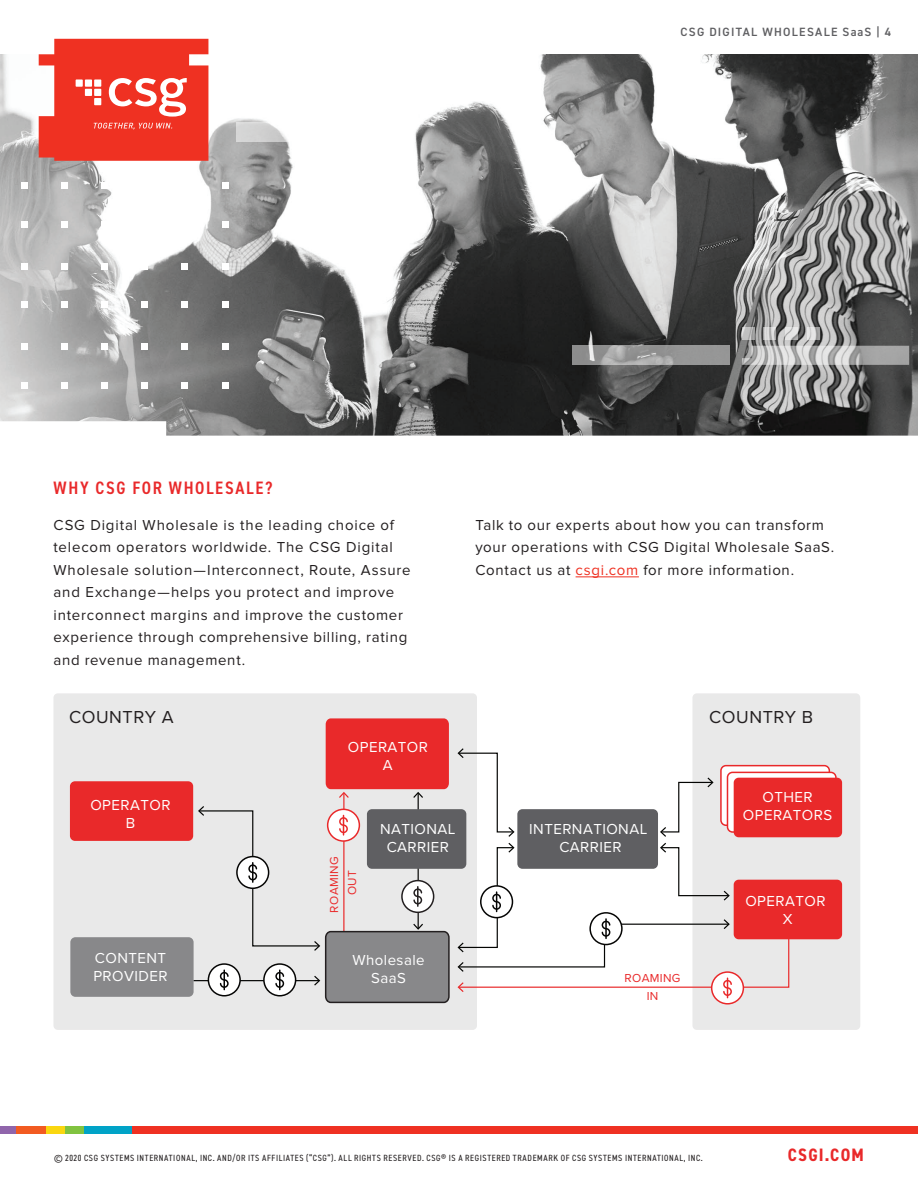
<style>
.page{position:relative;width:918px;height:1188px;background:#fff}
.page>*{position:absolute;margin:0;border:0;box-sizing:border-box;transform-origin:0 0}
.t1{font:600 condensed 18px "DIN2014";letter-spacing:.095em;color:#e9292a}
.t2{font:18px "Proxima Nova";letter-spacing:.03em;color:#231f20}
.t3{font:700 condensed 18px "DIN2014";letter-spacing:.07em;color:#e9292a}
.t4{font:15px/22.5px "Proxima Nova";letter-spacing:.05em;color:#231f20}
.t5{font:15px/18px "Proxima Nova";letter-spacing:.03em;color:#fff;text-align:center}
.t6{font:600 12px "DIN2014";letter-spacing:.11em;color:#5f5f62}
.t7{font:12px/18px "Proxima Nova";letter-spacing:.025em;color:#e9292a;text-align:center}
.t8{font:condensed 9px "DIN2014";letter-spacing:.07em;color:#231f20}
.s1{color:#ef3122}
</style>
<div class="page">
<hr style="left:576px;top:577px;width:63px;height:1px;background:#ef3122">
<img style="left:0;top:54px;width:918px;height:382px">
<svg style="left:21px;top:182px;width:6px;height:6px"></svg>
<div style="left:61px;top:182px;width:7px;height:6px;background:#fff"></div>
<div style="left:101px;top:182px;width:7px;height:6px;background:#fff"></div>
<div style="left:141px;top:182px;width:7px;height:6px;background:#fff"></div>
<svg style="left:182px;top:182px;width:6px;height:6px"></svg>
<svg style="left:222px;top:182px;width:6px;height:6px"></svg>
<svg style="left:21px;top:221px;width:6px;height:6px"></svg>
<div style="left:61px;top:221px;width:7px;height:6px;background:#fff"></div>
<div style="left:101px;top:221px;width:7px;height:6px;background:#fff"></div>
<div style="left:141px;top:221px;width:7px;height:6px;background:#fff"></div>
<svg style="left:182px;top:221px;width:6px;height:6px"></svg>
<svg style="left:222px;top:221px;width:6px;height:6px"></svg>
<div style="left:21px;top:263px;width:6px;height:7px;background:#fff"></div>
<div style="left:61px;top:263px;width:7px;height:7px;background:#fff"></div>
<div style="left:101px;top:263px;width:7px;height:7px;background:#fff"></div>
<div style="left:141px;top:263px;width:7px;height:7px;background:#fff"></div>
<div style="left:182px;top:263px;width:6px;height:7px;background:#fff"></div>
<div style="left:222px;top:263px;width:6px;height:7px;background:#fff"></div>
<div style="left:21px;top:301px;width:6px;height:7px;background:#fff"></div>
<div style="left:61px;top:301px;width:7px;height:7px;background:#fff"></div>
<div style="left:101px;top:301px;width:7px;height:7px;background:#fff"></div>
<div style="left:141px;top:301px;width:7px;height:7px;background:#fff"></div>
<div style="left:182px;top:301px;width:6px;height:7px;background:#fff"></div>
<div style="left:222px;top:301px;width:6px;height:7px;background:#fff"></div>
<div style="left:21px;top:343px;width:6px;height:7px;background:#fff"></div>
<div style="left:61px;top:343px;width:7px;height:7px;background:#fff"></div>
<div style="left:101px;top:343px;width:7px;height:7px;background:#fff"></div>
<div style="left:141px;top:343px;width:7px;height:7px;background:#fff"></div>
<div style="left:182px;top:343px;width:6px;height:7px;background:#fff"></div>
<div style="left:222px;top:343px;width:6px;height:7px;background:#fff"></div>
<div style="left:21px;top:382px;width:6px;height:7px;background:#fff"></div>
<div style="left:61px;top:382px;width:7px;height:7px;background:#fff"></div>
<div style="left:101px;top:382px;width:7px;height:7px;background:#fff"></div>
<div style="left:141px;top:382px;width:7px;height:7px;background:#fff"></div>
<div style="left:182px;top:382px;width:6px;height:7px;background:#fff"></div>
<div style="left:222px;top:382px;width:6px;height:7px;background:#fff"></div>
<svg style="left:236px;top:122px;width:180px;height:20px"></svg>
<svg style="left:572px;top:346px;width:157px;height:19px;background:#9b9c9c"></svg>
<svg style="left:742px;top:346px;width:167px;height:19px;background:#b8b8b8"></svg>
<svg style="left:742px;top:328px;width:12px;height:12px"></svg>
<svg style="left:764px;top:328px;width:12px;height:12px"></svg>
<svg style="left:785px;top:328px;width:13px;height:12px"></svg>
<svg style="left:807px;top:328px;width:12px;height:12px"></svg>
<div style="left:692px;top:693px;width:168px;height:337px;background:#e9e9e9;border-radius:4px"></div>
<div style="left:721px;top:766px;width:108px;height:59px;background:linear-gradient(to right,#fffbfb,#fff);border-radius:5px"></div>
<div style="left:720px;top:765px;width:110px;height:61px;border:2px solid #e9292a;border-radius:5px"></div>
<div style="left:53px;top:693px;width:424px;height:337px;background:#e9e9e9;border-radius:4px"></div>
<div style="left:70px;top:781px;width:123px;height:60px;background:#e9292a;border-radius:5px"></div>
<hr style="left:194px;top:980px;width:125px;height:1px;background:#040503">
<hr style="left:343px;top:793px;width:1px;height:139px;background:#e9292a">
<hr style="left:418px;top:793px;width:1px;height:136px;background:#040503">
<div style="left:367px;top:809px;width:99px;height:60px;background:#5f5f62;border-radius:5px"></div>
<svg style="left:727px;top:772px;width:109px;height:60px"></svg>
<div style="left:727px;top:772px;width:110px;height:61px;border:2px solid #e9292a;border-radius:5px"></div>
<div style="left:734px;top:880px;width:108px;height:59px;background:#e9292a;border-radius:5px"></div>
<svg style="left:712px;top:972px;width:31px;height:32px"></svg>
<div style="left:711px;top:971px;width:33px;height:34px;border:2px solid #e9292a;border-radius:50%"></div>
<svg style="left:458px;top:748px;width:57px;height:89px"></svg>
<svg style="left:660px;top:778px;width:54px;height:59px"></svg>
<svg style="left:326px;top:718px;width:123px;height:80px;background:#e83e3f"></svg>
<div style="left:517px;top:809px;width:141px;height:60px;background:#5f5f62;border-radius:5px"></div>
<svg style="left:458px;top:843px;width:332px;height:155px"></svg>
<div style="left:734px;top:778px;width:108px;height:59px;background:#e9292a;border-radius:5px"></div>
<div style="left:70px;top:937px;width:124px;height:60px;background:#88888a;border-radius:5px"></div>
<svg style="left:198px;top:806px;width:252px;height:198px"></svg>
<div style="left:0;top:1127px;width:918px;height:7px;background:#ef3122"></div>
<div style="left:83px;top:1127px;width:49px;height:7px;background:#00a3c7"></div>
<div style="left:65px;top:1127px;width:18px;height:7px;background:#81c340"></div>
<div style="left:46px;top:1127px;width:19px;height:7px;background:#fad70f"></div>
<div style="left:15px;top:1127px;width:31px;height:7px;background:#f25b21"></div>
<div style="left:0;top:1127px;width:15px;height:7px;background:#9065ab"></div>
<svg style="left:39px;top:39px;width:169px;height:122px;background:#f04d40"></svg>
<p class="t6" style="left:680px;top:24px;width:212px">CSG DIGITAL WHOLESALE SaaS | 4</p>
<p class="t1" style="left:54px;top:476px;width:221px">WHY CSG FOR WHOLESALE?</p>
<p class="t4" style="left:53px;top:514px;width:359px">CSG Digital Wholesale is the leading choice of telecom operators worldwide. The CSG Digital Wholesale solution—Interconnect, Route, Assure and Exchange—helps you protect and improve interconnect margins and improve the customer experience through comprehensive billing, rating and revenue management.</p>
<p class="t4" style="left:475px;top:514px;width:360px">Talk to our experts about how you can transform your operations with CSG Digital Wholesale SaaS.<br>Contact us at <span class="s1">csgi.com</span> for more information.</p>
<p class="t2" style="left:69px;top:703px;width:106px">COUNTRY A</p>
<p class="t2" style="left:709px;top:703px;width:106px">COUNTRY B</p>
<p class="t5" style="left:90px;top:795px;width:82px">OPERATOR<br>B</p>
<p class="t5" style="left:348px;top:737px;width:82px">OPERATOR<br>A</p>
<p class="t7" style="left:325px;top:913px;width:57px;rotate:-90deg">ROAMING<br>OUT</p>
<p class="t5" style="left:380px;top:819px;width:77px">NATIONAL<br>CARRIER</p>
<p class="t5" style="left:93px;top:948px;width:76px;text-align:left">CONTENT<br>PROVIDER</p>
<p class="t5" style="left:352px;top:951px;width:74px">Wholesale<br>SaaS</p>
<p class="t5" style="left:529px;top:819px;width:120px">INTERNATIONAL<br>CARRIER</p>
<p class="t7" style="left:625px;top:968px;width:57px">ROAMING<br>IN</p>
<p class="t5" style="left:743px;top:788px;width:91px">OTHER<br>OPERATORS</p>
<p class="t5" style="left:745px;top:891px;width:82px">OPERATOR<br>X</p>
<p class="t8" style="left:54px;top:1152px;width:650px">© 2020 CSG SYSTEMS INTERNATIONAL, INC. AND/OR ITS AFFILIATES (“CSG”). ALL RIGHTS RESERVED. CSG® IS A REGISTERED TRADEMARK OF CSG SYSTEMS INTERNATIONAL, INC.</p>
<p class="t3" style="left:788px;top:1143px;width:78px">CSGI.COM</p>
</div>
